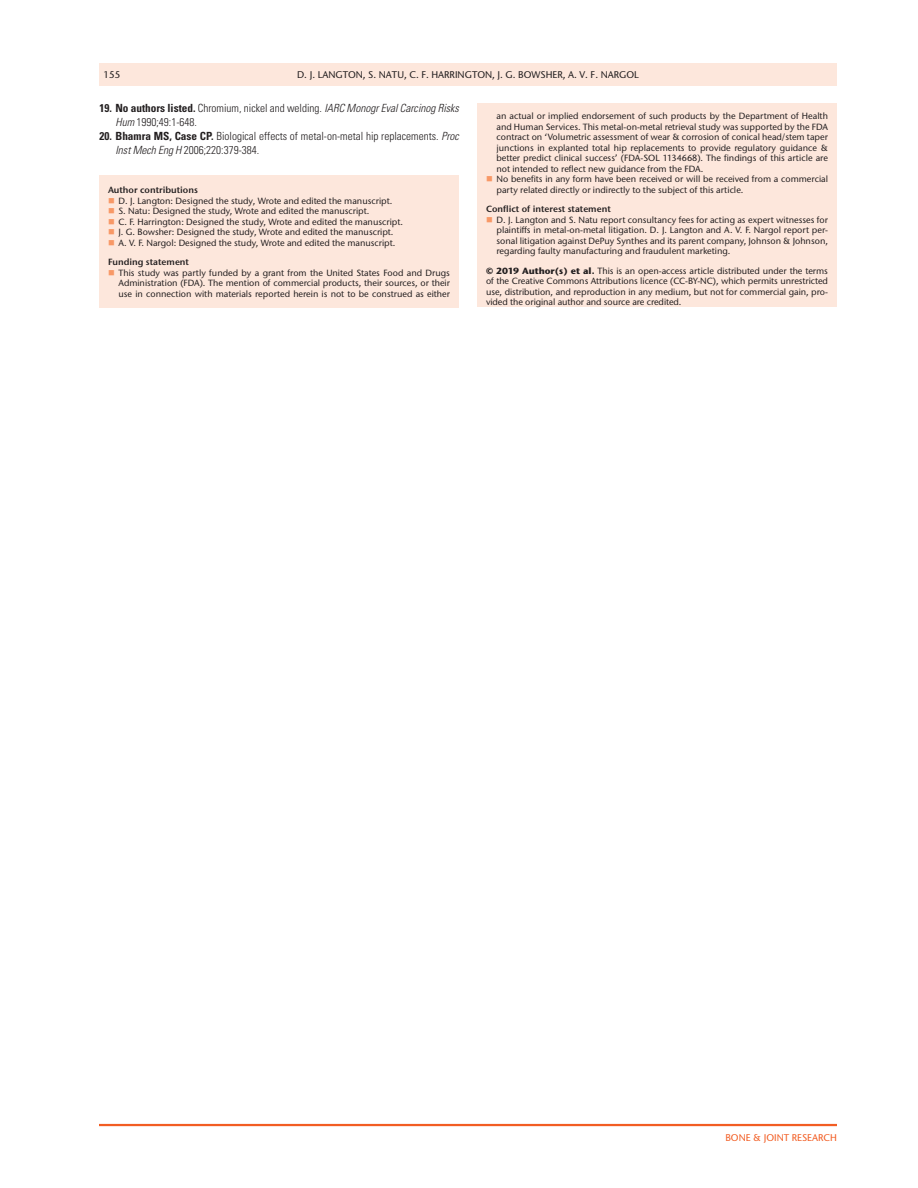
<style>
.page{position:relative;width:918px;height:1188px;background:#fff}
.page>*{position:absolute;margin:0;border:0;box-sizing:border-box;transform-origin:0 0}
.t1{font:300 condensed 11.25px/14.2px "Univers LT Std";color:#231f20}
.t2{font:500 9.75px "Stone Sans ITC Pro";color:#231f20}
.t3{font:500 9.75px "Stone Sans ITC Pro";color:#f25d23}
.t4{font:500 9px/10.5px "Stone Sans ITC Pro";color:#231f20;text-align:justify}
.t5{font:600 9px "Stone Sans ITC Pro";color:#231f20}
.s1{font-weight:700}
.s2{font-style:italic}
</style>
<div class="page">
<div style="left:99px;top:63px;width:738px;height:23px;background:#fde7dc"></div>
<hr style="left:99px;top:1124px;width:738px;height:2px;background:#f25d23">
<div style="left:477px;top:103px;width:360px;height:204px;background:#fde7dc"></div>
<div style="left:99px;top:176px;width:360px;height:132px;background:#fde7dc"></div>
<p class="t2" style="left:104px;top:68px;width:18px">155</p>
<p class="t2" style="left:297px;top:68px;width:342px">D. J. Langton, S. Natu, C. F. Harrington, J. G. Bowsh er, A. V. F. Nargol</p>
<p class="t1" style="left:115px;top:101px;width:345px;text-indent:-16px"><span class="s1">19. No authors listed.</span> Chromium, nickel and welding. <span class="s2">IARC Monogr Eval Carcinog Risks<br>Hum</span> 1990;49:1-648.</p>
<p class="t1" style="left:115px;top:129px;width:345px;text-indent:-16px"><span class="s1">20. Bhamra MS, Case CP.</span> Biological effects of metal-on-metal hip replacements. <span class="s2">Proc<br>Inst Mech Eng H</span> 2006;220:379-384.</p>
<p class="t5" style="left:108px;top:185px;width:91px">Author contributions</p>
<p class="t4" style="left:119px;top:195px;width:286px;text-align:left">D. J. Langton: Designed the study, Wrote and edited the manuscript.<br>S. Natu: Designed the study, Wrote and edited the manuscript.<br>C. F. Harrington: Designed the study, Wrote and edited the manuscript.<br>J. G. Bowsher: Designed the study, Wrote and edited the manuscript.<br>A. V. F. Nargol: Designed the study, Wrote and edited the manuscript.</p>
<p class="t5" style="left:108px;top:257px;width:83px">Funding statement</p>
<p class="t4" style="left:119px;top:267px;width:333px">This study was partly funded by a grant from the United States Food and Drugs Administration (FDA). The mention of commercial products, their sources, or their use in connection with materials reported herein is not to be construed as either</p>
<p class="t4" style="left:497px;top:111px;width:333px;text-align:left">an actual or implied endorsement of such products by the Department of Health and Human Services. This metal-on-metal retrieval study was supported by the FDA contract on ‘Volumetric assessment of wear &amp; corrosion of conical head/stem taper junctions in explanted total hip replacements to provide regulatory guidance &amp; better predict clinical success’ (FDA-SOL 1134668). The findings of this article are not intended to reflect new guidance from the FDA.<br>No benefits in any form have been received or will be received from a commercial party related directly or indirectly to the subject of this article.</p>
<p class="t5" style="left:486px;top:203px;width:126px">Conflict of interest statement</p>
<p class="t4" style="left:497px;top:214px;width:333px">D. J. Langton and S. Natu report consultancy fees for acting as expert witnesses for plaintiffs in metal-on-metal litigation. D. J. Langton and A. V. F. Nargol report per&shy;sonal litigation against DePuy Synthes and its parent company, Johnson &amp; Johnson, regarding faulty manufacturing and fraudulent marketing.</p>
<p class="t4" style="left:486px;top:265px;width:343px"><span class="s1">© 2019 Author(s) et al.</span> This is an open-access article distributed under the terms of the Creative Commons Attributions licence (CC-BY-NC), which permits unrestricted use, distribution, and reproduction in any medium, but not for commercial gain, pro&shy;vided the original author and source are credited.</p>
<p class="t3" style="left:725px;top:1132px;width:13px">BONE</p>
<p class="t3" style="left:753px;top:1132px;width:20px">&amp; JOINT</p>
<p class="t3" style="left:792px;top:1132px;width:47px">RESEARCH</p>
</div>
